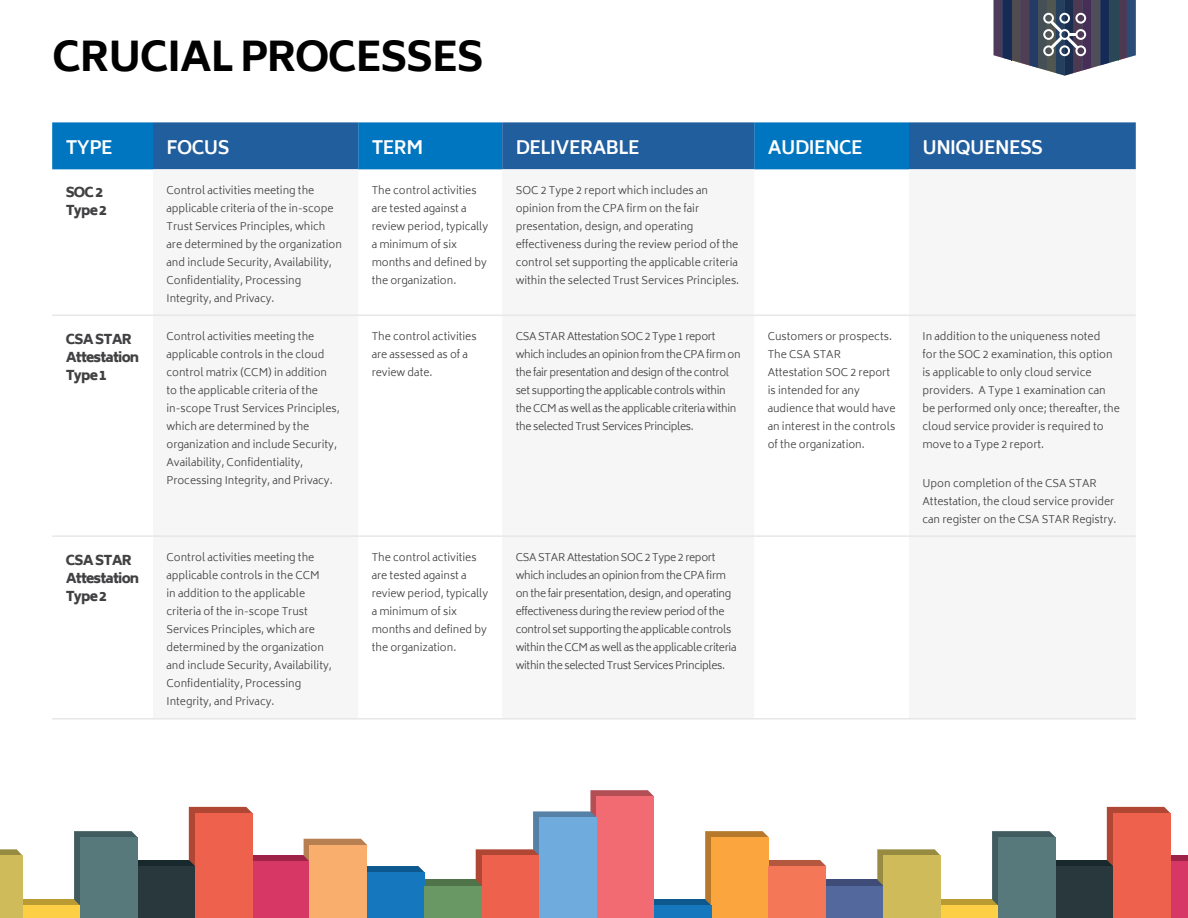
<style>
.page{position:relative;width:1188px;height:918px;background:#fff}
.page>*{position:absolute;margin:0;border:0;box-sizing:border-box;transform-origin:0 0}
.t1{font:800 40.5px "Biryani";letter-spacing:-.03em;color:#000}
.Heading_4{font:700 18px "Biryani";letter-spacing:-.03em;color:#fff}
.Heading_4-2{font:800 13.5px/18px "Biryani";letter-spacing:-.06em;color:#414042}
.Heading_4-3{font:300 10.5px/18px "Biryani";color:#414042}
.Heading_4-4{font:300 10.5px/18px "Biryani";letter-spacing:-.03em;color:#414042}
</style>
<div class="page">
<svg style="left:654px;top:899px;width:51px;height:7px"></svg>
<svg style="left:941px;top:899px;width:51px;height:7px"></svg>
<svg style="left:1170px;top:855px;width:18px;height:7px"></svg>
<div style="left:820px;top:880px;width:65px;height:38px;background:#3f4c78"></div>
<div style="left:1049px;top:860px;width:71px;height:58px;background:#18292e"></div>
<svg style="left:992px;top:831px;width:63px;height:75px"></svg>
<svg style="left:705px;top:831px;width:121px;height:75px"></svg>
<svg style="left:877px;top:849px;width:64px;height:37px"></svg>
<svg style="left:1107px;top:807px;width:63px;height:59px"></svg>
<div style="left:941px;top:906px;width:57px;height:12px;background:#fdcf44"></div>
<div style="left:1170px;top:862px;width:18px;height:56px;background:#d73764"></div>
<div style="left:711px;top:837px;width:58px;height:81px;background:#faa53d"></div>
<div style="left:826px;top:886px;width:58px;height:32px;background:#53689c"></div>
<div style="left:1056px;top:866px;width:57px;height:52px;background:#28383d"></div>
<div style="left:998px;top:837px;width:58px;height:81px;background:#58797b"></div>
<div style="left:769px;top:866px;width:57px;height:52px;background:#f47857"></div>
<div style="left:884px;top:856px;width:57px;height:62px;background:#d0bb5b"></div>
<div style="left:1113px;top:813px;width:57px;height:105px;background:#ee614c"></div>
<div style="left:654px;top:906px;width:57px;height:12px;background:#1578be"></div>
<div style="left:418px;top:880px;width:69px;height:38px;background:#4f744a"></div>
<svg style="left:23px;top:899px;width:51px;height:7px"></svg>
<svg style="left:252px;top:855px;width:52px;height:7px"></svg>
<div style="left:131px;top:860px;width:71px;height:58px;background:#18292e"></div>
<svg style="left:476px;top:790px;width:178px;height:128px"></svg>
<svg style="left:74px;top:831px;width:63px;height:75px"></svg>
<svg style="left:304px;top:839px;width:121px;height:33px"></svg>
<svg style="left:0;top:849px;width:23px;height:7px"></svg>
<svg style="left:189px;top:807px;width:63px;height:59px"></svg>
<div style="left:482px;top:856px;width:57px;height:62px;background:#ee614c"></div>
<div style="left:23px;top:906px;width:57px;height:12px;background:#fdcf44"></div>
<div style="left:252px;top:862px;width:58px;height:56px;background:#d73764"></div>
<div style="left:367px;top:872px;width:58px;height:46px;background:#1578be"></div>
<div style="left:138px;top:866px;width:57px;height:52px;background:#28383d"></div>
<div style="left:539px;top:818px;width:58px;height:100px;background:#70abdd"></div>
<div style="left:80px;top:837px;width:58px;height:81px;background:#58797b"></div>
<div style="left:310px;top:845px;width:57px;height:73px;background:#faae6d"></div>
<div style="left:425px;top:886px;width:57px;height:32px;background:#6a9864"></div>
<div style="left:0;top:856px;width:23px;height:62px;background:#d0bb5b"></div>
<div style="left:195px;top:813px;width:57px;height:105px;background:#ee614c"></div>
<div style="left:52px;top:122px;width:101px;height:47px;background:#0076c0"></div>
<svg style="left:153px;top:122px;width:983px;height:47px;background:#1966a9"></svg>
<hr style="left:52px;top:315px;width:101px;height:1px;background:#e6e7e8">
<hr style="left:153px;top:315px;width:205px;height:1px;background:#e6e7e8">
<hr style="left:358px;top:315px;width:144px;height:1px;background:#e6e7e8">
<hr style="left:754px;top:315px;width:155px;height:1px;background:#e6e7e8">
<hr style="left:52px;top:535px;width:101px;height:2px;background:#e6e7e8">
<hr style="left:153px;top:535px;width:205px;height:2px;background:#e6e7e8">
<hr style="left:358px;top:535px;width:144px;height:2px;background:#e6e7e8">
<hr style="left:754px;top:535px;width:155px;height:2px;background:#e6e7e8">
<hr style="left:52px;top:718px;width:101px;height:2px;background:#e6e7e8">
<hr style="left:153px;top:718px;width:205px;height:2px;background:#e6e7e8">
<hr style="left:358px;top:718px;width:144px;height:2px;background:#e6e7e8">
<hr style="left:754px;top:718px;width:155px;height:2px;background:#e6e7e8">
<hr style="left:502px;top:315px;width:252px;height:1px;background:#e6e7e8">
<hr style="left:502px;top:535px;width:252px;height:2px;background:#e6e7e8">
<hr style="left:502px;top:718px;width:252px;height:2px;background:#e6e7e8">
<hr style="left:909px;top:315px;width:227px;height:1px;background:#e6e7e8">
<hr style="left:909px;top:535px;width:227px;height:2px;background:#e6e7e8">
<hr style="left:909px;top:718px;width:227px;height:2px;background:#e6e7e8">
<svg style="left:994px;top:0;width:142px;height:76px"></svg>
<h2 class="t1" style="left:52px;top:33px;width:433px">CRUCIAL PROCESSES</h2>
<p class="Heading_4" style="left:66px;top:138px;width:48px">TYPE</p>
<p class="Heading_4" style="left:166px;top:138px;width:65px">FOCUS</p>
<p class="Heading_4" style="left:372px;top:138px;width:53px">TERM</p>
<p class="Heading_4" style="left:516px;top:138px;width:125px">DELIVERABLE</p>
<p class="Heading_4" style="left:768px;top:138px;width:97px">AUDIENCE</p>
<p class="Heading_4" style="left:922px;top:138px;width:122px">UNIQUENESS</p>
<p class="Heading_4-2" style="left:66px;top:183px;width:43px">SOC 2<br>Type 2</p>
<p class="Heading_4-3" style="left:166px;top:181px;width:177px">Control activities meeting the applicable criteria of the in-scope Trust Services Principles, which are determined by the organization and include Security, Availability, Confidentiality, Processing Integrity, and Privacy.</p>
<p class="Heading_4-3" style="left:372px;top:181px;width:118px">The control activities are tested against a review period, typically a minimum of six months and defined by the organization.</p>
<p class="Heading_4-3" style="left:516px;top:181px;width:225px">SOC 2 Type 2 report which includes an opinion from the CPA firm on the fair presentation, design, and operating effectiveness during the review period of the control set supporting the applicable criteria within the selected Trust Services Principles.</p>
<p class="Heading_4-2" style="left:66px;top:330px;width:75px">CSA STAR<br>Attestation<br>Type 1</p>
<p class="Heading_4-3" style="left:166px;top:328px;width:175px">Control activities meeting the applicable controls in the cloud control matrix (CCM) in addition to the applicable criteria of the in-scope Trust Services Principles, which are determined by the organization and include Security, Availability, Confidentiality, Processing Integrity, and Privacy.</p>
<p class="Heading_4-3" style="left:372px;top:328px;width:106px">The control activities are assessed as of a review date.</p>
<p class="Heading_4-4" style="left:516px;top:328px;width:227px">CSA STAR Attestation SOC 2 Type 1 report which includes an opinion from the CPA firm on the fair presentation and design of the control set supporting the applicable controls within the CCM as well as the applicable criteria within the selected Trust Services Principles.</p>
<p class="Heading_4-3" style="left:768px;top:328px;width:129px">Customers or prospects.<br>The CSA STAR<br>Attestation SOC 2 report is intended for any audience that would have an interest in the controls of the organization.</p>
<p class="Heading_4-3" style="left:922px;top:328px;width:199px">In addition to the uniqueness noted<br>for the SOC 2 examination, this option is applicable to only cloud service providers. A Type 1 examination can be performed only once; thereafter, the cloud service provider is required to move to a Type 2 report.</p>
<p class="Heading_4-3" style="left:922px;top:474px;width:195px">Upon completion of the CSA STAR<br>Attestation, the cloud service provider can register on the CSA STAR Registry.</p>
<p class="Heading_4-2" style="left:66px;top:551px;width:75px">CSA STAR<br>Attestation<br>Type 2</p>
<p class="Heading_4-3" style="left:166px;top:549px;width:167px">Control activities meeting the applicable controls in the CCM in addition to the applicable criteria of the in-scope Trust<br>Services Principles, which are determined by the organization and include Security, Availability,<br>Confidentiality, Processing<br>Integrity, and Privacy.</p>
<p class="Heading_4-3" style="left:372px;top:549px;width:118px">The control activities are tested against a review period, typically a minimum of six months and defined by the organization.</p>
<p class="Heading_4-4" style="left:516px;top:549px;width:222px">CSA STAR Attestation SOC 2 Type 2 report which includes an opinion from the CPA firm on the fair presentation, design, and operating effectiveness during the review period of the control set supporting the applicable controls within the CCM as well as the applicable criteria within the selected Trust Services Principles.</p>
</div>
